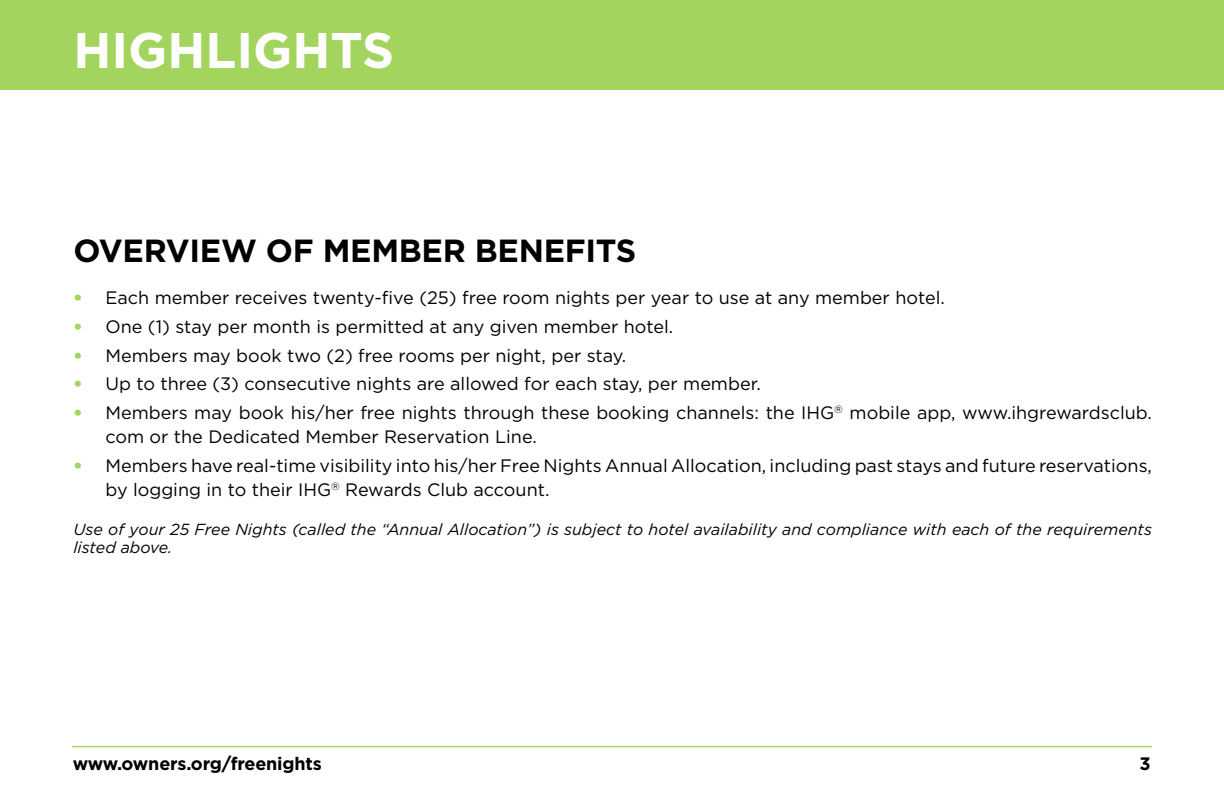
<style>
.page{position:relative;width:1224px;height:792px;background:#fff}
.page>*{position:absolute;margin:0;border:0;box-sizing:border-box;transform-origin:0 0}
.t1{font:700 50px "Gotham";color:#fff}
.t2{font:700 32px "Gotham";letter-spacing:-.01em;color:#000}
.t3{font:18px/24px "Gotham";color:#000}
.t4{font:700 18px "Gotham";letter-spacing:-.01em;color:#000}
.t5{font:italic 16px/18px "Gotham";color:#000}
.s1{font-weight:900;color:#a2d45e}
</style>
<div class="page">
<div style="left:0;top:0;width:1224px;height:90px;background:#a2d45e"></div>
<hr style="left:72px;top:746px;width:1080px;height:1px;background:#a2d45e">
<h1 class="t1" style="left:73px;top:21px;width:322px">HIGHLIGHTS</h1>
<h2 class="t2" style="left:73px;top:232px;width:564px">OVERVIEW OF MEMBER BENEFITS</h2>
<p class="t3" style="left:73px;top:286px;width:873px"><span class="s1">•</span> Each member receives twenty-five (25) free room nights per year to use at any member hotel.</p>
<p class="t3" style="left:73px;top:314px;width:601px"><span class="s1">•</span> One (1) stay per month is permitted at any given member hotel.</p>
<p class="t3" style="left:73px;top:343px;width:554px"><span class="s1">•</span> Members may book two (2) free rooms per night, per stay.</p>
<p class="t3" style="left:73px;top:372px;width:689px"><span class="s1">•</span> Up to three (3) consecutive nights are allowed for each stay, per member.</p>
<p class="t3" style="left:105px;top:400px;width:1048px;text-indent:-32px"><span class="s1">•</span> Members may book his/her free nights through these booking channels: the IHG<sup>®</sup> mobile app, www.ihgrewardsclub. com or the Dedicated Member Reservation Line.</p>
<p class="t3" style="left:106px;top:453px;width:1048px;text-indent:-32px"><span class="s1">•</span> Members have real-time visibility into his/her Free Nights Annual Allocation, including past stays and future reservations, by logging in to their IHG<sup>®</sup> Rewards Club account.</p>
<p class="t5" style="left:73px;top:520px;width:1080px">Use of your 25 Free Nights (called the “Annual Allocation”) is subject to hotel availability and compliance with each of the requirements listed above.</p>
<p class="t4" style="left:73px;top:753px;width:251px">www.owners.org/freenights</p>
<p class="t4" style="left:1140px;top:753px;width:13px">3</p>
</div>
